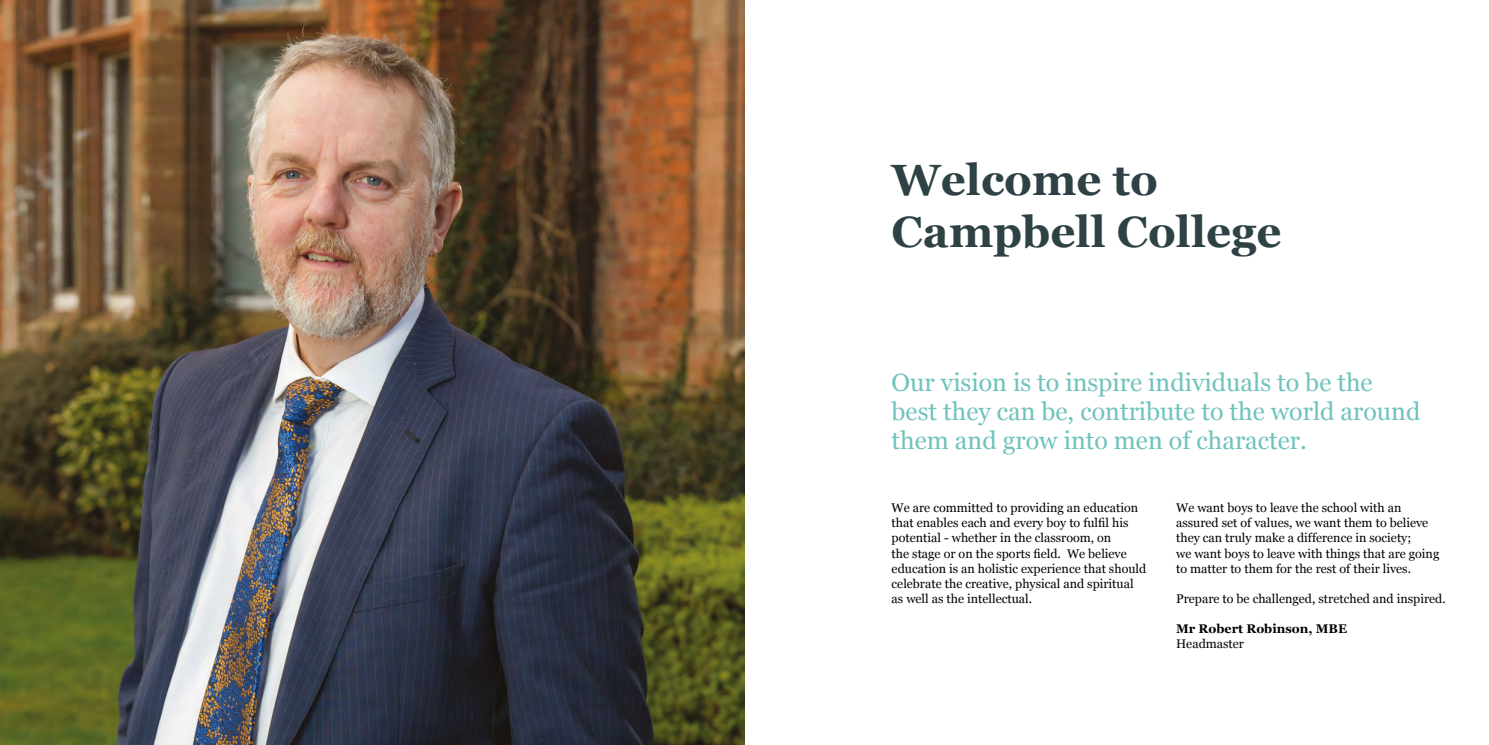
<style>
.page{position:relative;width:1489px;height:745px;background:#fff}
.page>*{position:absolute;margin:0;border:0;box-sizing:border-box;transform-origin:0 0}
.t1{font:700 43.75px/52.5px "Georgia";color:#2e4245}
.t2{font:25px/28.8px "Georgia";color:#6fc3bc}
.t3{font:12.5px/15px "Georgia";color:#000}
.t4{font:700 12.5px "Georgia";color:#000}
</style>
<div class="page">
<img style="left:0;top:0;width:744px;height:744px">
<h1 class="t1" style="left:891px;top:153px;width:391px">Welcome to<br>Campbell College</h1>
<h2 class="t2" style="left:891px;top:368px;width:530px">Our vision is to inspire individuals to be the best they can be, contribute to the world around them and grow into men of character.</h2>
<p class="t3" style="left:891px;top:500px;width:256px">We are committed to providing an education that enables each and every boy to fulfil his potential - whether in the classroom, on<br>the stage or on the sports field. We believe education is an holistic experience that should celebrate the creative, physical and spiritual as well as the intellectual.</p>
<p class="t3" style="left:1175px;top:500px;width:265px">We want boys to leave the school with an assured set of values, we want them to believe they can truly make a difference in society;<br>we want boys to leave with things that are going to matter to them for the rest of their lives.</p>
<p class="t3" style="left:1175px;top:590px;width:271px">Prepare to be challenged, stretched and inspired.</p>
<p class="t4" style="left:1175px;top:620px;width:172px">Mr Robert Robinson, MBE</p>
<p class="t3" style="left:1175px;top:635px;width:69px">Headmaster</p>
</div>
